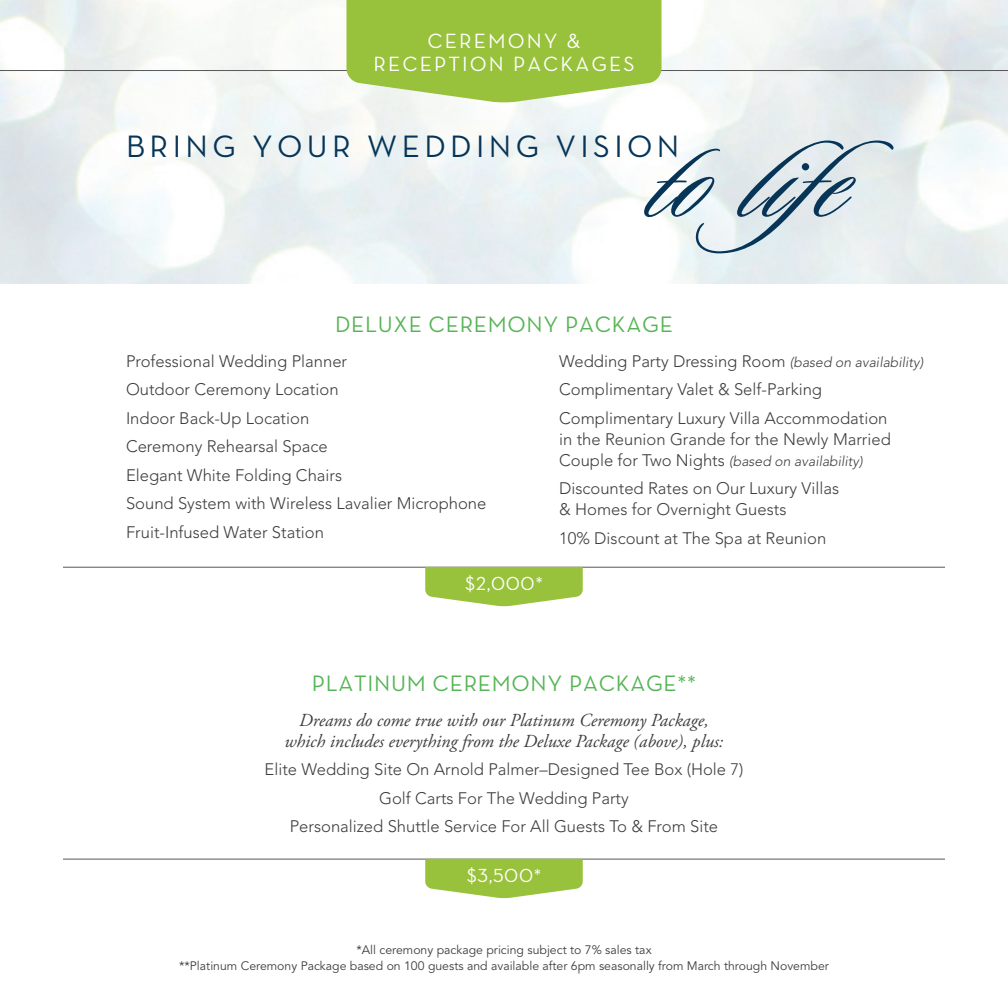
<style>
.page{position:relative;width:1008px;height:1008px;background:#fff}
.page>*{position:absolute;margin:0;border:0;box-sizing:border-box;transform-origin:0 0}
.t1{font:131.25px "Sloop Script Two";color:#073558}
.t2{font:31.5px "Neutra Text";letter-spacing:.14em;color:#073558}
.t3{font:22.75px "Neutra Text";letter-spacing:.03em;color:#56b455}
.t4{font:21px/22.8px "Neutra Text";letter-spacing:.1em;color:#fff;text-align:center}
.t5{font:19.25px "Neutra Text Book Alt";letter-spacing:.03em;color:#fff}
.t6{font:italic 18.38px/21px "Adobe Garamond Pro";color:#3e3e3f;text-align:center}
.t7{font:300 16.62px/21px "Avenir";color:#3e3e3f}
.t8{font:italic 300 14px "Avenir";color:#3e3e3f}
.t9{font:12.25px/15.8px "Avenir";color:#3e3e3f;text-align:center}
.s1{font-style:italic;font-size:14px}
.s2{font-style:normal;font-size:16.62px}
</style>
<div class="page">
<hr style="left:0;top:70px;width:1008px;height:1px;background:#57585a">
<svg style="left:346px;top:0;width:315px;height:103px;background:#a2c750"></svg>
<hr style="left:63px;top:567px;width:882px;height:1px;background:#57585a">
<svg style="left:425px;top:567px;width:158px;height:39px;background:#a4c854"></svg>
<hr style="left:63px;top:859px;width:882px;height:1px;background:#57585a">
<svg style="left:425px;top:859px;width:158px;height:39px;background:#a5c855"></svg>
<p class="t4" style="left:374px;top:29px;width:262px">CEREMONY &amp;<br>RECEPTION PACKAGES</p>
<p class="t2" style="left:126px;top:127px;width:555px">BRING YOUR WEDDING VISION</p>
<p class="t1" style="left:649px;top:110px;width:346px">t o life</p>
<p class="t3" style="left:335px;top:311px;width:339px">DELUXE CEREMONY PACKAGE</p>
<p class="t7" style="left:126px;top:350px;width:223px">Professional Wedding Planner</p>
<p class="t7" style="left:126px;top:379px;width:214px">Outdoor Ceremony Location</p>
<p class="t7" style="left:126px;top:408px;width:185px">Indoor Back-Up Location</p>
<p class="t7" style="left:126px;top:436px;width:203px">Ceremony Rehearsal Space</p>
<p class="t7" style="left:126px;top:465px;width:218px">Elegant White Folding Chairs</p>
<p class="t7" style="left:126px;top:493px;width:362px">Sound System with Wireless Lavalier Microphone</p>
<p class="t7" style="left:126px;top:522px;width:200px">Fruit-Infused Water Station</p>
<p class="t5" style="left:465px;top:572px;width:79px">$2,000*</p>
<p class="t7" style="left:559px;top:350px;width:366px">Wedding Party Dressing Room <span class="s1">(based on availability)</span></p>
<p class="t7" style="left:559px;top:379px;width:264px">Complimentary Valet &amp; Self-Parking</p>
<p class="t7" style="left:559px;top:408px;width:333px">Complimentary Luxury Villa Accommodation in the Reunion Grande for the Newly Married</p>
<p class="t8" style="left:559px;top:453px;width:305px"><span class="s2">Couple for Two Nights</span> (based on availability)</p>
<p class="t7" style="left:559px;top:478px;width:282px">Discounted Rates on Our Luxury Villas &amp; Homes for Overnight Guests</p>
<p class="t7" style="left:559px;top:528px;width:269px">10% Discount at The Spa at Reunion</p>
<p class="t3" style="left:312px;top:669px;width:386px">PLATINUM CEREMONY PACKAGE**</p>
<p class="t6" style="left:284px;top:710px;width:441px">Dreams do come true with our Platinum Ceremony Package, which includes everything from the Deluxe Package (above), plus:</p>
<p class="t7" style="left:265px;top:759px;width:480px">Elite Wedding Site On Arnold Palmer–Designed Tee Box (Hole 7)</p>
<p class="t7" style="left:379px;top:788px;width:251px">Golf Carts For The Wedding Party</p>
<p class="t7" style="left:290px;top:816px;width:430px">Personalized Shuttle Service For All Guests To &amp; From Site</p>
<p class="t5" style="left:467px;top:864px;width:76px">$3,500*</p>
<p class="t9" style="left:179px;top:942px;width:651px">*All ceremony package pricing subject to 7% sales tax<br>**Platinum Ceremony Package based on 100 guests and available after 6pm seasonally from March through November</p>
</div>
